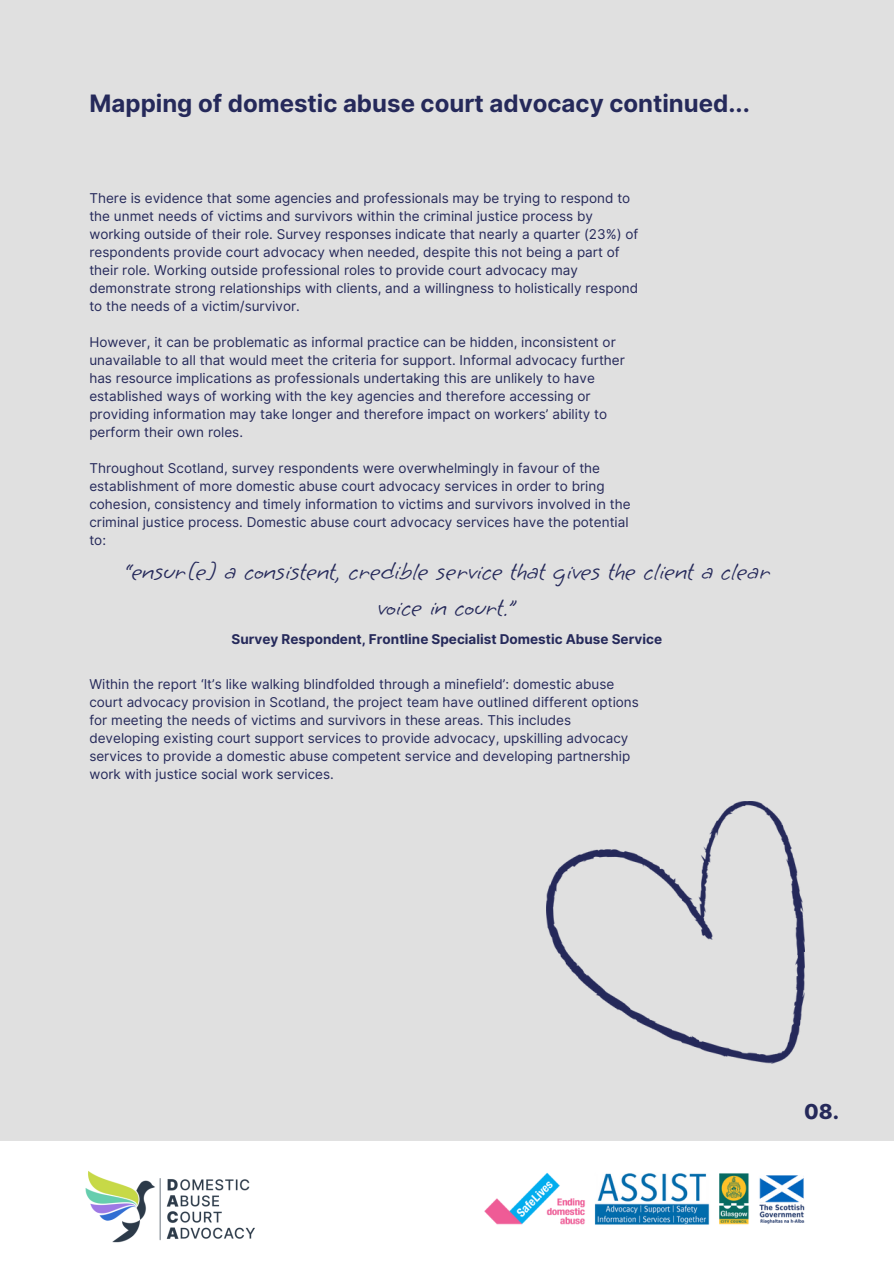
<style>
.page{position:relative;width:894px;height:1264px;background:#fff}
.page>*{position:absolute;margin:0;border:0;box-sizing:border-box;transform-origin:0 0}
.t1{font:25.95px/36.2px "Grape Nuts";color:#25295a;text-align:center}
.t2{font:700 24px "Inter";color:#25295a}
.t3{font:800 20.7px "Inter";color:#25295a}
.t4{font:13.5px/18px "Inter";color:#25295a}
.t5{font:700 13.5px "Inter";color:#25295a}
</style>
<div class="page">
<div style="left:0;top:0;width:893px;height:1263px;background:#e0e0e0"></div>
<div style="left:0;top:1141px;width:893px;height:122px;background:#fff"></div>
<img style="left:477px;top:1166px;width:333px;height:63px">
<img style="left:81px;top:1162px;width:189px;height:90px">
<img style="left:547px;top:801px;width:257px;height:262px">
<h2 class="t2" style="left:89px;top:89px;width:661px">Mapping of domestic abuse court advocacy continued...</h2>
<h1 class="t4" style="left:89px;top:189px;width:550px">There is evidence that some agencies and professionals may be trying to respond to the unmet needs of victims and survivors within the criminal justice process by working outside of their role. Survey responses indicate that nearly a quarter (23%) of respondents provide court advocacy when needed, despite this not being a part of their role. Working outside professional roles to provide court advocacy may demonstrate strong relationships with clients, and a willingness to holistically respond to the needs of a victim/survivor.</h1>
<p class="t4" style="left:89px;top:333px;width:537px">However, it can be problematic as informal practice can be hidden, inconsistent or unavailable to all that would meet the criteria for support. Informal advocacy further has resource implications as professionals undertaking this are unlikely to have established ways of working with the key agencies and therefore accessing or providing information may take longer and therefore impact on workers’ ability to perform their own roles.</p>
<p class="t4" style="left:89px;top:459px;width:542px">Throughout Scotland, survey respondents were overwhelmingly in favour of the establishment of more domestic abuse court advocacy services in order to bring cohesion, consistency and timely information to victims and survivors involved in the criminal justice process. Domestic abuse court advocacy services have the potential to:</p>
<h4 class="t1" style="left:123px;top:554px;width:648px">“ensur[e] a consistent, credible service that gives the client a clear voice in court.”</h4>
<p class="t5" style="left:231px;top:631px;width:432px">Survey Respondent, Frontline Specialist Domestic Abuse Service</p>
<p class="t4" style="left:89px;top:675px;width:551px">Within the report ‘It’s like walking blindfolded through a minefield’: domestic abuse court advocacy provision in Scotland, the project team have outlined different options for meeting the needs of victims and survivors in these areas. This includes developing existing court support services to provide advocacy, upskilling advocacy services to provide a domestic abuse competent service and developing partnership work with justice social work services.</p>
<p class="t3" style="left:804px;top:1099px;width:36px">08.</p>
</div>
